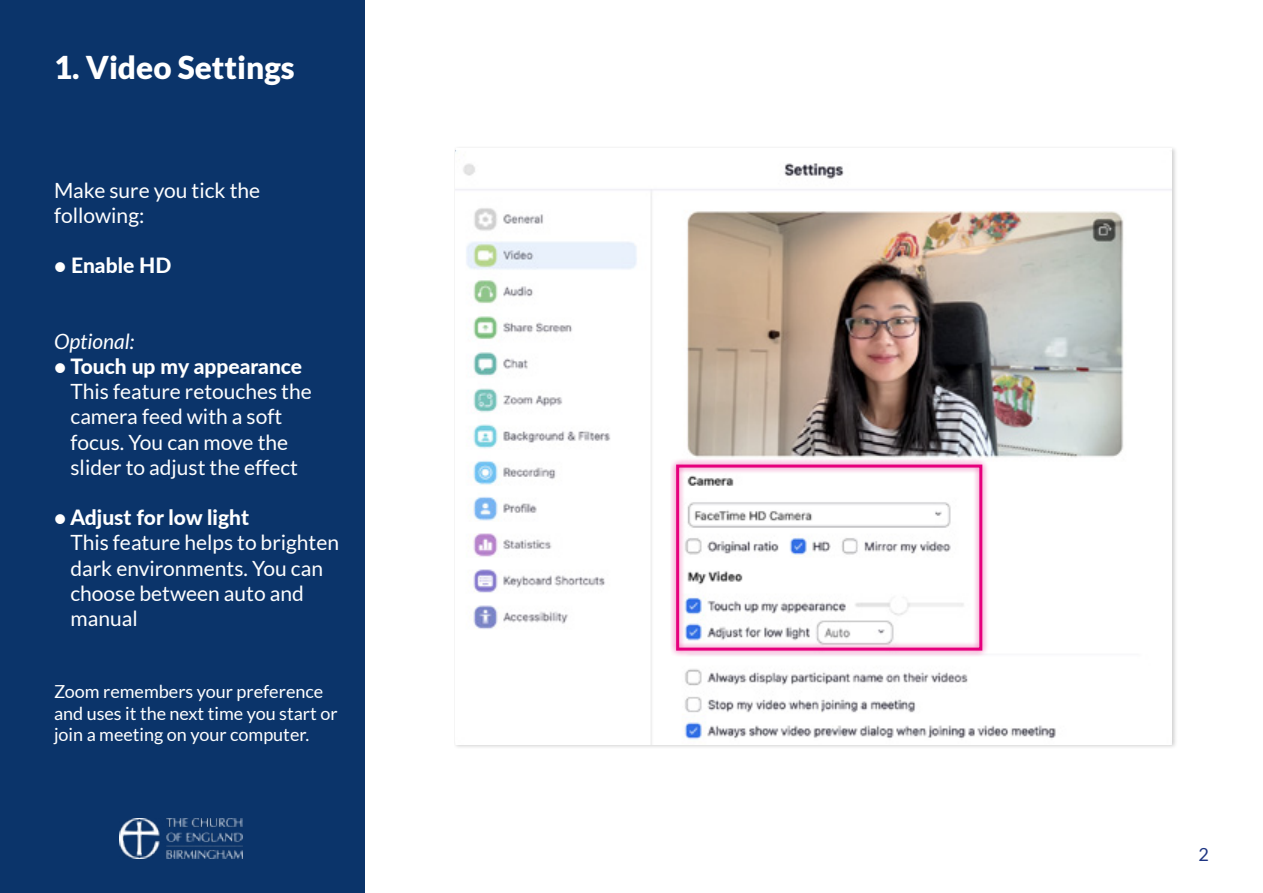
<style>
.page{position:relative;width:1263px;height:893px;background:#fff}
.page>*{position:absolute;margin:0;border:0;box-sizing:border-box;transform-origin:0 0}
.t1{font:900 31.5px "Lato";color:#fff}
.t2{font:21px/25.2px "Lato";color:#fff}
.t3{font:800 21px "Lato";color:#fff}
.t4{font:italic 21px "Lato";color:#fff}
.t5{font:18px/21.6px "Lato";color:#fff}
.t6{font:18px "Lato";color:#1e3582}
</style>
<div class="page">
<div style="left:0;top:0;width:365px;height:893px;background:#0b346a"></div>
<img style="left:120px;top:818px;width:122px;height:40px">
<div style="left:454px;top:147px;width:723px;height:603px;background:#000;opacity:.2"></div>
<img style="left:456px;top:150px;width:716px;height:594px">
<div style="left:670px;top:459px;width:318px;height:198px;background:#e6007d;opacity:.79"></div>
<div style="left:676px;top:465px;width:306px;height:186px;border:3px solid #e6007d"></div>
<h1 class="t1" style="left:54px;top:49px;width:242px">1. Video Settings</h1>
<p class="t2" style="left:54px;top:177px;width:208px">Make sure you tick the following:</p>
<p class="t3" style="left:54px;top:250px;width:119px">• Enable HD</p>
<p class="t4" style="left:54px;top:330px;width:82px">Optional:</p>
<p class="t3" style="left:54px;top:351px;width:250px">• Touch up my appearance</p>
<p class="t2" style="left:71px;top:379px;width:243px">This feature retouches the camera feed with a soft focus. You can move the slider to adjust the effect</p>
<p class="t3" style="left:54px;top:502px;width:196px">• Adjust for low light</p>
<p class="t2" style="left:70px;top:530px;width:270px">This feature helps to brighten dark environments. You can choose between auto and manual</p>
<p class="t5" style="left:54px;top:681px;width:285px">Zoom remembers your preference and uses it the next time you start or join a meeting on your computer.</p>
<p class="t6" style="left:1198px;top:844px;width:12px">2</p>
</div>
